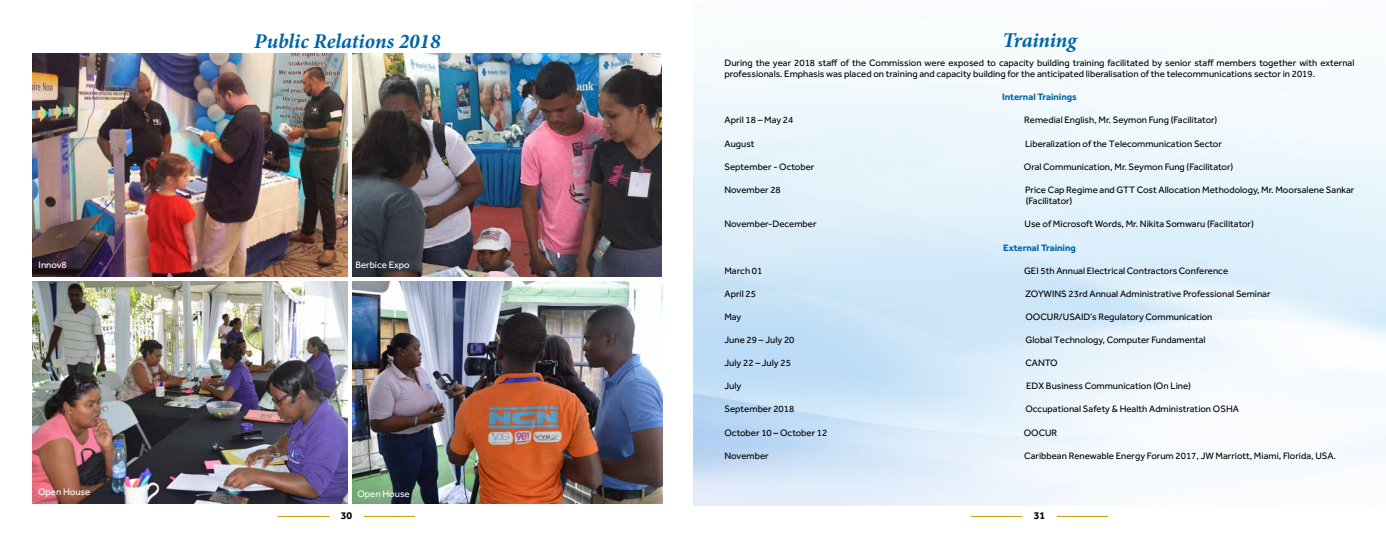
<style>
.page{position:relative;width:1386px;height:536px;background:#fff}
.page>*{position:absolute;margin:0;border:0;box-sizing:border-box;transform-origin:0 0}
.t1{font:italic 700 21px "Minion Pro";letter-spacing:-.005em;color:#0065a4}
.t2{font:700 10.5px "Effra";color:#000}
.t3{font:9.62px/11.5px "Effra";color:#000}
.t4{font:9.62px "Effra";color:#fff}
.t5{font:700 9.62px "Effra";color:#0065a4}
</style>
<div class="page">
<hr style="left:278px;top:516px;width:51px;height:1px;background:#c2a005">
<hr style="left:971px;top:516px;width:51px;height:1px;background:#c2a005">
<hr style="left:364px;top:516px;width:51px;height:1px;background:#c2a005">
<hr style="left:1057px;top:516px;width:51px;height:1px;background:#c2a005">
<img style="left:33px;top:54px;width:315px;height:222px">
<img style="left:353px;top:281px;width:309px;height:222px">
<img style="left:353px;top:54px;width:309px;height:222px">
<img style="left:33px;top:281px;width:314px;height:222px">
<p class="t4" style="left:39px;top:259px;width:30px">Innov8</p>
<p class="t4" style="left:38px;top:485px;width:54px">Open House</p>
<h1 class="t1" style="left:254px;top:27px;width:188px">Public Relations 2018</h1>
<p class="t4" style="left:355px;top:259px;width:56px">Berbice Expo</p>
<p class="t4" style="left:357px;top:487px;width:54px">Open House</p>
<h1 class="t1" style="left:1002px;top:25px;width:76px">Training</h1>
<p class="t3" style="left:724px;top:56px;width:632px">During the year 2018 staff of the Commission were exposed to capacity building training facilitated by senior staff members together with external professionals. Emphasis was placed on training and capacity building for the anticipated liberalisation of the telecommunications sector in 2019.</p>
<p class="t5" style="left:1002px;top:91px;width:76px">Internal Trainings</p>
<p class="t3" style="left:724px;top:114px;width:70px">April 18 – May 24</p>
<p class="t3" style="left:1024px;top:114px;width:195px">Remedial English, Mr. Seymon Fung (Facilitator)</p>
<p class="t3" style="left:724px;top:137px;width:32px">August</p>
<p class="t3" style="left:1025px;top:137px;width:198px">Liberalization of the Telecommunication Sector</p>
<p class="t3" style="left:724px;top:160px;width:91px">September - October</p>
<p class="t3" style="left:1024px;top:160px;width:211px">Oral Communication, Mr. Seymon Fung (Facilitator)</p>
<p class="t3" style="left:724px;top:183px;width:58px">November 28</p>
<p class="t3" style="left:1025px;top:183px;width:331px">Price Cap Regime and GTT Cost Allocation Methodology, Mr. Moorsalene Sankar (Facilitator)</p>
<p class="t3" style="left:724px;top:218px;width:94px">November-December</p>
<p class="t3" style="left:1025px;top:218px;width:231px">Use of Microsoft Words, Mr. Nikita Somwaru (Facilitator)</p>
<p class="t5" style="left:1003px;top:241px;width:74px">External Training</p>
<p class="t3" style="left:724px;top:264px;width:39px">March 01</p>
<p class="t3" style="left:1024px;top:264px;width:206px">GEI 5th Annual Electrical Contractors Conference</p>
<p class="t3" style="left:724px;top:287px;width:33px">April 25</p>
<p class="t3" style="left:1025px;top:287px;width:247px">ZOYWINS 23rd Annual Administrative Professional Seminar</p>
<p class="t3" style="left:724px;top:311px;width:18px">May</p>
<p class="t3" style="left:1025px;top:311px;width:189px">OOCUR/USAID’s Regulatory Communication</p>
<p class="t3" style="left:724px;top:334px;width:71px">June 29 – July 20</p>
<p class="t3" style="left:1026px;top:334px;width:182px">Global Technology, Computer Fundamental</p>
<p class="t3" style="left:724px;top:357px;width:68px">July 22 – July 25</p>
<p class="t3" style="left:1025px;top:357px;width:34px">CANTO</p>
<p class="t3" style="left:724px;top:380px;width:18px">July</p>
<p class="t3" style="left:1026px;top:380px;width:166px">EDX Business Communication (On Line)</p>
<p class="t3" style="left:724px;top:403px;width:71px">September 2018</p>
<p class="t3" style="left:1025px;top:403px;width:215px">Occupational Safety &amp; Health Administration OSHA</p>
<p class="t3" style="left:724px;top:426px;width:104px">October 10 – October 12</p>
<p class="t3" style="left:1024px;top:426px;width:35px">OOCUR</p>
<p class="t3" style="left:724px;top:449px;width:46px">November</p>
<p class="t3" style="left:1024px;top:449px;width:313px">Caribbean Renewable Energy Forum 2017, JW Marriott, Miami, Florida, USA.</p>
<p class="t2" style="left:341px;top:509px;width:13px">30</p>
<p class="t2" style="left:1034px;top:509px;width:13px">31</p>
</div>
